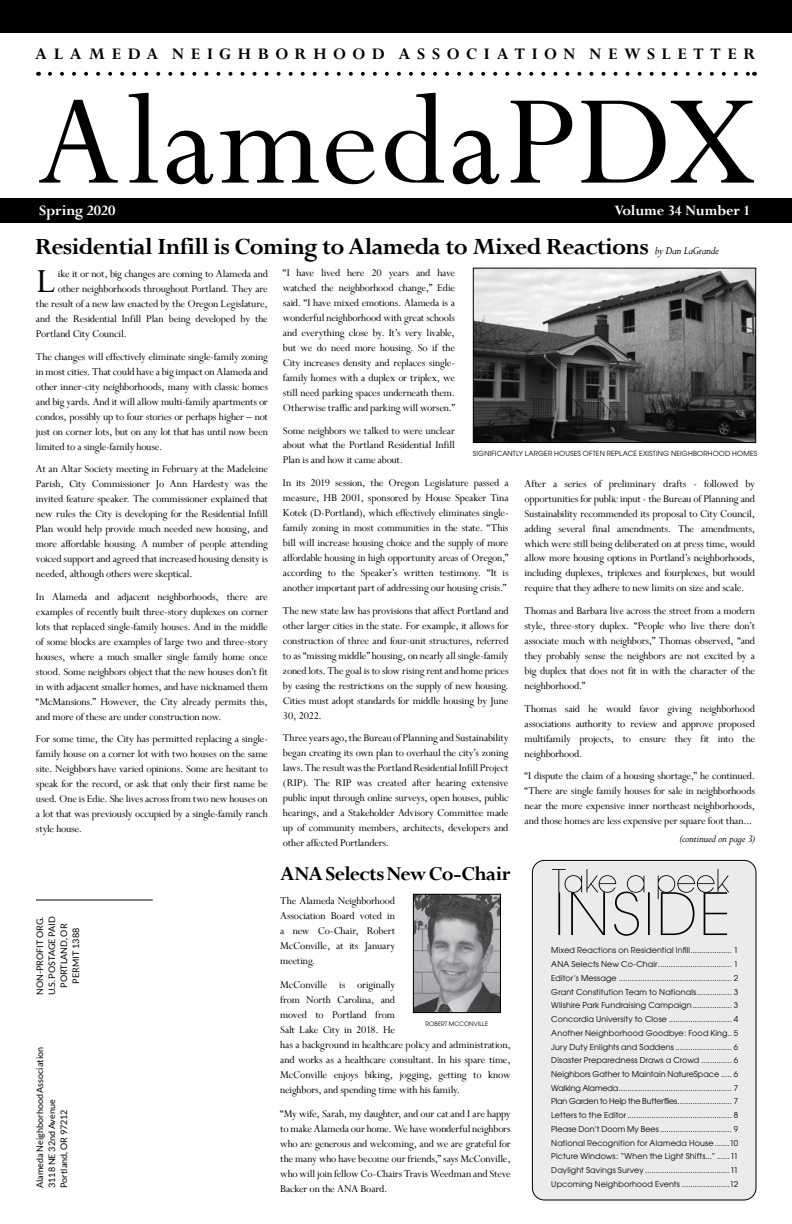
<style>
.page{position:relative;width:792px;height:1224px;background:#fff}
.page>*{position:absolute;margin:0;border:0;box-sizing:border-box;transform-origin:0 0}
.t1{font:143px "Perpetua";letter-spacing:.015em;color:#000}
.t2{font:37.7px "Perpetua";color:#000}
.t3{font:700 26px "Perpetua";letter-spacing:-.025em;color:#000}
.t4{font:700 22px "Perpetua";letter-spacing:-.03em;color:#000}
.t5{font:700 18px "Perpetua";letter-spacing:.365em;color:#000}
.t6{font:700 16px "Perpetua";letter-spacing:-.01em;color:#fff}
.t7{font:11.5px/15px "Perpetua";letter-spacing:-.015em;color:#000;text-align:justify}
.t8{font:italic 11.5px "Perpetua";letter-spacing:-.02em;color:#000}
.t9{font:9px/12px "Lato";color:#000}
.t10{font:8px/13.7px "Avant Garde";letter-spacing:.015em;color:#000;text-align:justify}
.t11{font:7px "Avant Garde";letter-spacing:.02em;color:#000}
.t12{font:6px "Avant Garde";letter-spacing:.005em;color:#000}
.s1{font-weight:400;font-style:italic;font-size:12px}
</style>
<div class="page">
<div style="left:0;top:198px;width:792px;height:24px;background:#000"></div>
<div style="left:0;top:0;width:792px;height:33px;background:#000"></div>
<svg style="left:50px;top:72px;width:698px;height:4px"></svg>
<hr style="left:36px;top:900px;width:117px;height:1px;background:#000">
<div style="left:532px;top:860px;width:224px;height:340px;background:#ebebec;border-radius:12px"></div>
<div style="left:532px;top:860px;width:224px;height:340px;border:1px solid #000;border-radius:12px"></div>
<img style="left:475px;top:270px;width:279px;height:171px">
<div style="left:473px;top:268px;width:283px;height:175px;border:1px solid #000"></div>
<img style="left:415px;top:896px;width:84px;height:115px">
<div style="left:413px;top:894px;width:88px;height:119px;border:1px solid #000"></div>
<svg style="left:552px;top:869px;width:177px;height:67px"></svg>
<h3 class="t5" style="left:35px;top:42px;width:722px">ALAMEDA NEIGHBORHOOD ASSOCIATION NEWSLETTER</h3>
<h1 class="t1" style="left:36px;top:51px;width:722px">AlamedaPDX</h1>
<h3 class="t6" style="left:39px;top:200px;width:78px">Spring 2020</h3>
<h3 class="t6" style="left:615px;top:200px;width:137px">Volume 34 Number 1</h3>
<h3 class="t3" style="left:35px;top:230px;width:686px">Residential Infill is Coming to Alameda to Mixed Reactions <span class="s1">by Dan LaGrande</span></h3>
<h2 class="t2" style="left:36px;top:258px;width:20px">L</h2>
<p class="t7" style="left:58px;top:266px;width:212px">ike it or not, big changes are coming to Alameda and</p>
<p class="t7" style="left:58px;top:281px;width:212px">other neighborhoods throughout Portland. They are</p>
<p class="t7" style="left:36px;top:296px;width:233px">the result of a new law enacted by the Oregon Legislature,</p>
<p class="t7" style="left:36px;top:311px;width:233px">and the Residential Infill Plan being developed by the</p>
<p class="t7" style="left:36px;top:326px;width:93px">Portland City Council.</p>
<p class="t7" style="left:36px;top:349px;width:234px">The changes will effectively eliminate single-family zoning in most cities. That could have a big impact on Alameda and other inner-city neighborhoods, many with classic homes and big yards. And it will allow multi-family apartments or condos, possibly up to four stories or perhaps higher – not just on corner lots, but on any lot that has until now been limited to a single-family house.</p>
<p class="t7" style="left:36px;top:461px;width:234px">At an Altar Society meeting in February at the Madeleine Parish, City Commissioner Jo Ann Hardesty was the invited feature speaker. The commissioner explained that new rules the City is developing for the Residential Infill Plan would help provide much needed new housing, and more affordable housing. A number of people attending voiced support and agreed that increased housing density is needed, although others were skeptical.</p>
<p class="t7" style="left:36px;top:589px;width:234px">In Alameda and adjacent neighborhoods, there are examples of recently built three-story duplexes on corner lots that replaced single-family houses. And in the middle of some blocks are examples of large two and three-story houses, where a much smaller single family home once stood. Some neighbors object that the new houses don’t fit in with adjacent smaller homes, and have nicknamed them “McMansions.” However, the City already permits this, and more of these are under construction now.</p>
<p class="t7" style="left:36px;top:731px;width:233px">For some time, the City has permitted replacing a single&shy;family house on a corner lot with two houses on the same site. Neighbors have varied opinions. Some are hesitant to speak for the record, or ask that only their first name be used. One is Edie. She lives across from two new houses on a lot that was previously occupied by a single-family ranch style house.</p>
<p class="t9" style="left:34px;top:995px;width:80px;text-align:center;rotate:-90deg">NON-PROFIT ORG.<br>U.S. POSTAGE PAID<br>PORTLAND, OR<br>PERMIT 1388</p>
<p class="t9" style="left:34px;top:1188px;width:142px;rotate:-90deg">Alameda Neighborhood Association<br>3118 NE 32nd Avenue<br>Portland, OR 97212</p>
<p class="t7" style="left:283px;top:265px;width:174px">“I have lived here 20 years and have watched the neighborhood change,” Edie said. “I have mixed emotions. Alameda is a wonderful neighborhood with great schools and everything close by. It’s very livable, but we do need more housing. So if the City increases density and replaces single&shy;family homes with a duplex or triplex, we still need parking spaces underneath them.<br>Otherwise traffic and parking will worsen.”</p>
<p class="t7" style="left:283px;top:422px;width:174px">Some neighbors we talked to were unclear about what the Portland Residential Infill Plan is and how it came about.</p>
<p class="t7" style="left:283px;top:475px;width:227px">In its 2019 session, the Oregon Legislature passed a measure, HB 2001, sponsored by House Speaker Tina Kotek (D-Portland), which effectively eliminates single&shy;family zoning in most communities in the state. “This bill will increase housing choice and the supply of more affordable housing in high opportunity areas of Oregon,” according to the Speaker’s written testimony. “It is another important part of addressing our housing crisis.”</p>
<p class="t7" style="left:283px;top:603px;width:227px">The new state law has provisions that affect Portland and other larger cities in the state. For example, it allows for construction of three and four-unit structures, referred to as “missing middle” housing, on nearly all single-family zoned lots. The goal is to slow rising rent and home prices by easing the restrictions on the supply of new housing.<br>Cities must adopt standards for middle housing by June 30, 2022.</p>
<p class="t7" style="left:283px;top:730px;width:227px">Three years ago, the Bureau of Planning and Sustainability began creating its own plan to overhaul the city’s zoning laws. The result was the Portland Residential Infill Project (RIP). The RIP was created after hearing extensive public input through online surveys, open houses, public hearings, and a Stakeholder Advisory Committee made up of community members, architects, developers and other affected Portlanders.</p>
<p class="t11" style="left:473px;top:449px;width:286px">SIGNIFICANTLY LARGER HOUSES OFTEN REPLACE EXISTING NEIGHBORHOOD HOMES</p>
<p class="t7" style="left:525px;top:475px;width:232px">After a series of preliminary drafts - followed by opportunities for public input - the Bureau of Planning and Sustainability recommended its proposal to City Council, adding several final amendments. The amendments, which were still being deliberated on at press time, would allow more housing options in Portland’s neighborhoods, including duplexes, triplexes and fourplexes, but would require that they adhere to new limits on size and scale.</p>
<p class="t7" style="left:525px;top:603px;width:232px">Thomas and Barbara live across the street from a modern style, three-story duplex. “People who live there don’t associate much with neighbors,” Thomas observed, “and they probably sense the neighbors are not excited by a big duplex that does not fit in with the character of the neighborhood.”</p>
<p class="t7" style="left:525px;top:701px;width:232px">Thomas said he would favor giving neighborhood associations authority to review and approve proposed multifamily projects, to ensure they fit into the neighborhood.</p>
<p class="t7" style="left:525px;top:768px;width:232px">“I dispute the claim of a housing shortage,” he continued. “There are single family houses for sale in neighborhoods near the more expensive inner northeast neighborhoods, and those homes are less expensive per square foot than...</p>
<p class="t8" style="left:680px;top:831px;width:77px">(continued on page 3)</p>
<h3 class="t4" style="left:280px;top:860px;width:232px">ANA Selects New Co-Chair</h3>
<p class="t7" style="left:280px;top:893px;width:116px">The Alameda Neighborhood Association Board voted in a new Co-Chair, Robert McConville, at its January meeting.</p>
<p class="t7" style="left:280px;top:977px;width:232px;text-align:left">McConville is originally<br>from North Carolina, and<br>moved to Portland from<br>Salt Lake City in 2018. He<br>has a background in healthcare policy and administration, and works as a healthcare consultant. In his spare time, McConville enjoys biking, jogging, getting to know neighbors, and spending time with his family.</p>
<p class="t7" style="left:280px;top:1106px;width:232px">“My wife, Sarah, my daughter, and our cat and I are happy to make Alameda our home. We have wonderful neighbors who are generous and welcoming, and we are grateful for the many who have become our friends,” says McConville, who will join fellow Co-Chairs Travis Weedman and Steve Backer on the ANA Board.</p>
<p class="t12" style="left:426px;top:1021px;width:64px">ROBERT MCCONVILLE</p>
<p class="t10" style="left:551px;top:944px;width:189px">Mixed Reactions on Residential Infill................... 1<br>ANA Selects New Co-Chair.................................. 1<br>Editor’s Message .................................................... 2<br>Grant Constitution Team to Nationals................ 3<br>Wilshire Park Fundraising Campaign.................. 3<br>Concordia University to Close ............................. 4<br>Another Neighborhood Goodbye: Food King.. 5<br>Jury Duty Enlights and Saddens .......................... 6<br>Disaster Preparedness Draws a Crowd .............. 6<br>Neighbors Gather to Maintain NatureSpace ..... 6<br>Walking Alameda.................................................... 7<br>Plan Garden to Help the Butterflies......................... 7<br>Letters to the Editor ................................................ 8<br>Please Don’t Doom My Bees................................. 9<br>National Recognition for Alameda House.......10<br>Picture Windows: “When the Light Shifts...” ......11<br>Daylight Savings Survey .......................................11<br>Upcoming Neighborhood Events ......................12</p>
</div>
